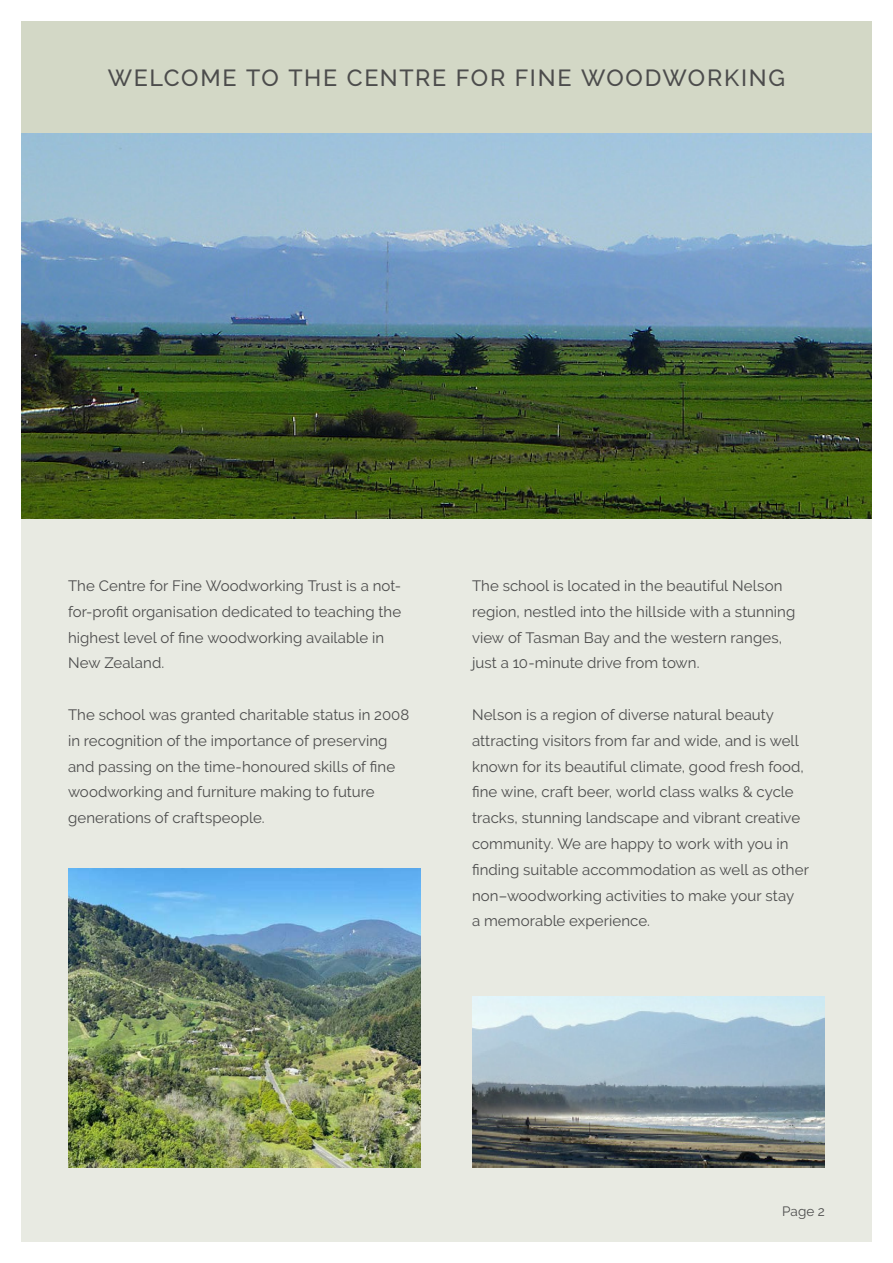
<style>
.page{position:relative;width:893px;height:1263px;background:#fff}
.page>*{position:absolute;margin:0;border:0;box-sizing:border-box;transform-origin:0 0}
.t1{font:500 23.25px "Raleway";letter-spacing:.07em;color:#4c4c4c}
.t2{font:15px/25.8px "Raleway";letter-spacing:.005em;color:#4c4c4c}
.t3{font:13.5px "Raleway";color:#4c4c4c}
</style>
<div class="page">
<div style="left:21px;top:21px;width:851px;height:1221px;background:#e8eae2"></div>
<div style="left:21px;top:21px;width:851px;height:112px;background:#d3d8c6"></div>
<img style="left:21px;top:133px;width:851px;height:386px">
<img style="left:68px;top:868px;width:353px;height:299px">
<img style="left:472px;top:996px;width:353px;height:171px">
<p class="t1" style="left:108px;top:64px;width:679px">WELCOME TO THE CENTRE FOR FINE WOODWORKING</p>
<p class="t2" style="left:68px;top:573px;width:335px">The Centre for Fine Woodworking Trust is a not&shy;for-profit organisation dedicated to teaching the highest level of fine woodworking available in New Zealand.</p>
<p class="t2" style="left:68px;top:702px;width:343px">The school was granted charitable status in 2008 in recognition of the importance of preserving and passing on the time-honoured skills of fine woodworking and furniture making to future generations of craftspeople.</p>
<p class="t2" style="left:472px;top:573px;width:325px">The school is located in the beautiful Nelson region, nestled into the hillside with a stunning view of Tasman Bay and the western ranges, just a 10-minute drive from town.</p>
<p class="t2" style="left:472px;top:702px;width:338px">Nelson is a region of diverse natural beauty attracting visitors from far and wide, and is well known for its beautiful climate, good fresh food, fine wine, craft beer, world class walks &amp; cycle tracks, stunning landscape and vibrant creative community. We are happy to work with you in finding suitable accommodation as well as other non–woodworking activities to make your stay<br>a memorable experience.</p>
<p class="t3" style="left:782px;top:1204px;width:44px">Page 2</p>
</div>
